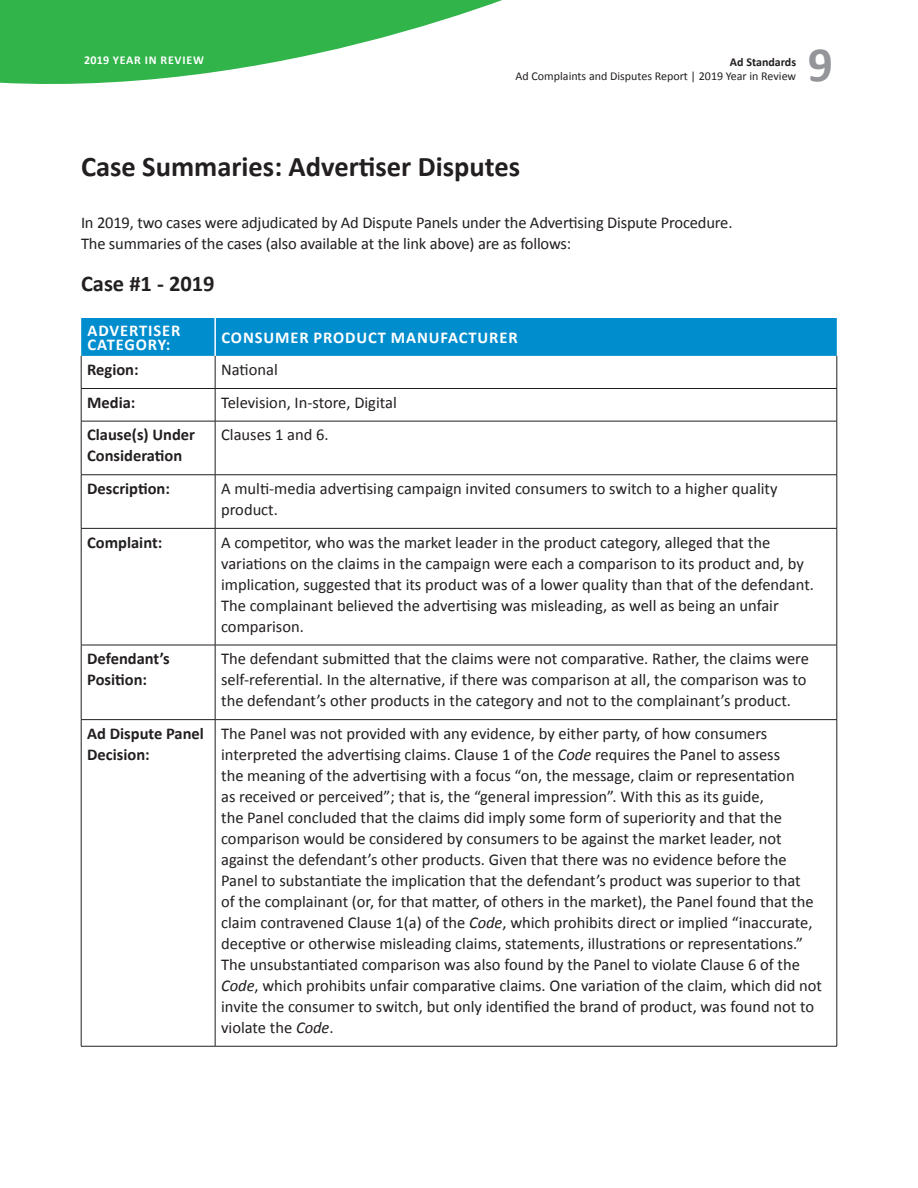
<style>
.page{position:relative;width:918px;height:1188px;background:#fff}
.page>*{position:absolute;margin:0;border:0;box-sizing:border-box;transform-origin:0 0}
.t1{font:700 49.5px "Calibri";color:#939598}
.t2{font:700 28.5px "Calibri";color:#231f20}
.t3{font:700 22.5px "Calibri";color:#231f20}
.body_text{font:16.5px/21px "Calibri";color:#231f20}
.Case_Study_-_h2{font:700 16.5px/21px "Calibri";color:#231f20}
.table_headers{font:700 16.5px/13.5px "Calibri";letter-spacing:.055em;color:#fff}
.t4{font:12px "Calibri";color:#231f20}
.t5{font:700 12px "Calibri";letter-spacing:.065em;color:#fff}
.t6{font:700 12px "Calibri";color:#231f20}
.s1{font-style:italic}
</style>
<div class="page">
<svg style="left:0;top:0;width:502px;height:84px;fill:#31b44a"></svg>
<div style="left:81px;top:318px;width:756px;height:38px;background:#008dce"></div>
<hr style="left:81px;top:356px;width:1px;height:32px;background:#231f20">
<hr style="left:215px;top:356px;width:1px;height:32px;background:#231f20">
<hr style="left:837px;top:356px;width:1px;height:32px;background:#231f20">
<hr style="left:81px;top:388px;width:134px;height:1px;background:#231f20">
<hr style="left:81px;top:389px;width:1px;height:32px;background:#231f20">
<hr style="left:215px;top:388px;width:622px;height:1px;background:#231f20">
<hr style="left:215px;top:389px;width:1px;height:32px;background:#231f20">
<hr style="left:837px;top:389px;width:1px;height:32px;background:#231f20">
<hr style="left:81px;top:421px;width:134px;height:1px;background:#231f20">
<hr style="left:81px;top:421px;width:1px;height:54px;background:#231f20">
<hr style="left:215px;top:421px;width:622px;height:1px;background:#231f20">
<hr style="left:215px;top:421px;width:1px;height:54px;background:#231f20">
<hr style="left:837px;top:421px;width:1px;height:54px;background:#231f20">
<hr style="left:81px;top:474px;width:134px;height:1px;background:#231f20">
<hr style="left:81px;top:475px;width:1px;height:53px;background:#231f20">
<hr style="left:215px;top:474px;width:622px;height:1px;background:#231f20">
<hr style="left:215px;top:475px;width:1px;height:53px;background:#231f20">
<hr style="left:837px;top:475px;width:1px;height:53px;background:#231f20">
<hr style="left:81px;top:528px;width:134px;height:1px;background:#231f20">
<hr style="left:81px;top:529px;width:1px;height:116px;background:#231f20">
<hr style="left:215px;top:528px;width:622px;height:1px;background:#231f20">
<hr style="left:215px;top:529px;width:1px;height:116px;background:#231f20">
<hr style="left:837px;top:529px;width:1px;height:116px;background:#231f20">
<hr style="left:81px;top:645px;width:134px;height:1px;background:#231f20">
<hr style="left:81px;top:645px;width:1px;height:74px;background:#231f20">
<hr style="left:215px;top:645px;width:622px;height:1px;background:#231f20">
<hr style="left:215px;top:645px;width:1px;height:74px;background:#231f20">
<hr style="left:837px;top:645px;width:1px;height:74px;background:#231f20">
<hr style="left:81px;top:719px;width:134px;height:1px;background:#231f20">
<hr style="left:81px;top:720px;width:1px;height:326px;background:#231f20">
<hr style="left:215px;top:719px;width:622px;height:1px;background:#231f20">
<hr style="left:215px;top:720px;width:1px;height:326px;background:#231f20">
<hr style="left:837px;top:720px;width:1px;height:326px;background:#231f20">
<hr style="left:81px;top:1046px;width:134px;height:1px;background:#231f20">
<hr style="left:215px;top:1046px;width:622px;height:1px;background:#231f20">
<hr style="left:214px;top:318px;width:2px;height:38px;background:#fff">
<p class="t5" style="left:84px;top:52px;width:121px">2019 YEAR IN REVIEW</p>
<p class="t6" style="left:730px;top:55px;width:68px">Ad Standards</p>
<p class="t4" style="left:516px;top:68px;width:282px">Ad Complaints and Disputes Report | 2019 Year in Review</p>
<h1 class="t1" style="left:808px;top:33px;width:27px">9</h1>
<h2 class="t2" style="left:81px;top:148px;width:441px">Case Summaries: Advertiser Disputes</h2>
<p class="body_text" style="left:81px;top:212px;width:653px">In 2019, two cases were adjudicated by Ad Dispute Panels under the Advertising Dispute Procedure.<br>The summaries of the cases (also available at the link above) are as follows:</p>
<h2 class="t3" style="left:81px;top:269px;width:135px">Case #1 - 2019</h2>
<p class="table_headers" style="left:88px;top:324px;width:94px">ADVERTISER<br>CATEGORY:</p>
<p class="table_headers" style="left:221px;top:331px;width:298px">CONSUMER PRODUCT MANUFACTURER</p>
<p class="Case_Study_-_h2" style="left:87px;top:359px;width:53px">Region:</p>
<p class="body_text" style="left:221px;top:359px;width:58px">National</p>
<p class="Case_Study_-_h2" style="left:87px;top:392px;width:50px">Media:</p>
<p class="body_text" style="left:221px;top:392px;width:177px">Television, In-store, Digital</p>
<p class="Case_Study_-_h2" style="left:87px;top:424px;width:109px">Clause(s) Under<br>Consideration</p>
<p class="body_text" style="left:221px;top:424px;width:109px">Clauses 1 and 6.</p>
<p class="Case_Study_-_h2" style="left:87px;top:478px;width:84px">Description:</p>
<p class="body_text" style="left:221px;top:478px;width:558px">A multi-media advertising campaign invited consumers to switch to a higher quality product.</p>
<p class="Case_Study_-_h2" style="left:87px;top:532px;width:77px">Complaint:</p>
<p class="body_text" style="left:221px;top:532px;width:594px">A competitor, who was the market leader in the product category, alleged that the variations on the claims in the campaign were each a comparison to its product and, by implication, suggested that its product was of a lower quality than that of the defendant.<br>The complainant believed the advertising was misleading, as well as being an unfair comparison.</p>
<p class="Case_Study_-_h2" style="left:87px;top:648px;width:84px">Defendant’s<br>Position:</p>
<p class="body_text" style="left:221px;top:648px;width:589px">The defendant submitted that the claims were not comparative. Rather, the claims were self-referential. In the alternative, if there was comparison at all, the comparison was to the defendant’s other products in the category and not to the complainant’s product.</p>
<p class="Case_Study_-_h2" style="left:87px;top:723px;width:118px">Ad Dispute Panel<br>Decision:</p>
<p class="body_text" style="left:221px;top:723px;width:603px">The Panel was not provided with any evidence, by either party, of how consumers interpreted the advertising claims. Clause 1 of the <span class="s1">Code</span> requires the Panel to assess<br>the meaning of the advertising with a focus “on, the message, claim or representation<br>as received or perceived”; that is, the “general impression”. With this as its guide,<br>the Panel concluded that the claims did imply some form of superiority and that the comparison would be considered by consumers to be against the market leader, not against the defendant’s other products. Given that there was no evidence before the Panel to substantiate the implication that the defendant’s product was superior to that<br>of the complainant (or, for that matter, of others in the market), the Panel found that the claim contravened Clause 1(a) of the <span class="s1">Code</span>, which prohibits direct or implied “inaccurate, deceptive or otherwise misleading claims, statements, illustrations or representations.” The unsubstantiated comparison was also found by the Panel to violate Clause 6 of the <span class="s1">Code</span>, which prohibits unfair comparative claims. One variation of the claim, which did not invite the consumer to switch, but only identified the brand of product, was found not to violate the <span class="s1">Code</span>.</p>
</div>
